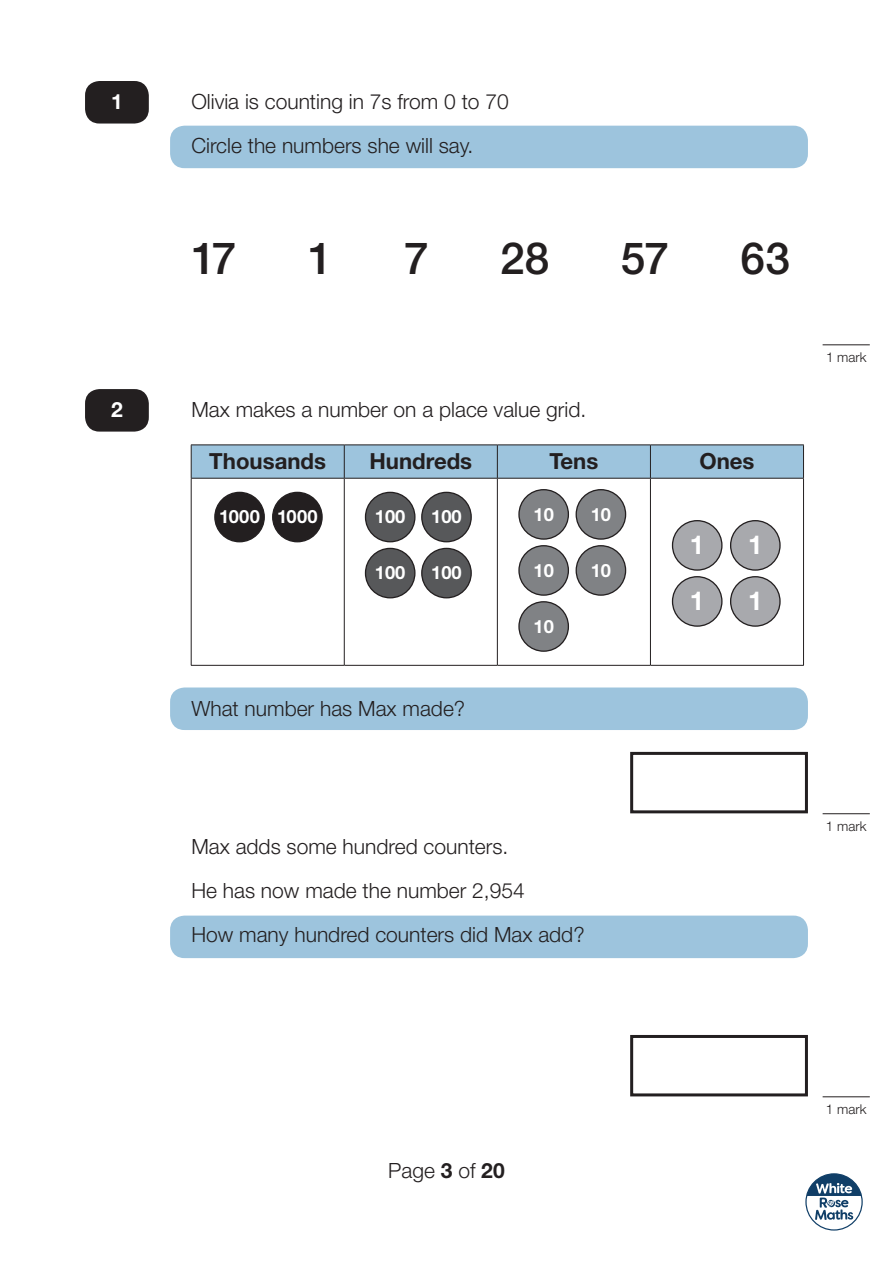
<style>
.page{position:relative;width:893px;height:1263px;background:#fff}
.page>*{position:absolute;margin:0;border:0;box-sizing:border-box;transform-origin:0 0}
.t1{font:500 44.25px "Helvetica Neue";letter-spacing:-.015em;color:#231f20}
.t2{font:700 26.1px "Helvetica Neue";color:#fff}
.t3{font:700 22.2px "Helvetica Neue";color:#231f20}
.t4{font:300 21px "Helvetica Neue";color:#231f20}
.t5{font:700 21px "Helvetica Neue";color:#fff}
.t6{font:700 18.3px "Helvetica Neue";color:#fff}
.t7{font:300 13.5px "Helvetica Neue";color:#231f20}
.s1{font-weight:700}
</style>
<div class="page">
<svg style="left:805px;top:1173px;width:58px;height:57px"></svg>
<div style="left:85px;top:81px;width:64px;height:43px;background:#231f20;border-radius:14px"></div>
<div style="left:170px;top:126px;width:638px;height:42px;background:#9dc4dd;border-radius:14px"></div>
<div style="left:85px;top:389px;width:64px;height:43px;background:#231f20;border-radius:14px"></div>
<div style="left:170px;top:915px;width:638px;height:43px;background:#9dc4dd;border-radius:14px"></div>
<div style="left:170px;top:687px;width:638px;height:43px;background:#9dc4dd;border-radius:14px"></div>
<hr style="left:823px;top:1096px;width:47px;height:1px;background:#231f20">
<hr style="left:823px;top:813px;width:47px;height:1px;background:#231f20">
<hr style="left:823px;top:344px;width:47px;height:1px;background:#231f20">
<div style="left:630px;top:1035px;width:178px;height:61px;border:3px solid #231f20"></div>
<div style="left:630px;top:752px;width:178px;height:61px;border:3px solid #231f20"></div>
<div style="left:192px;top:446px;width:611px;height:32px;background:#9dc4dd"></div>
<hr style="left:191px;top:478px;width:1px;height:187px;background:#231f20">
<hr style="left:344px;top:478px;width:1px;height:187px;background:#231f20">
<hr style="left:497px;top:478px;width:1px;height:187px;background:#231f20">
<hr style="left:650px;top:478px;width:1px;height:187px;background:#231f20">
<hr style="left:803px;top:478px;width:1px;height:187px;background:#231f20">
<hr style="left:191px;top:665px;width:153px;height:1px;background:#231f20">
<hr style="left:344px;top:665px;width:153px;height:1px;background:#231f20">
<hr style="left:497px;top:665px;width:153px;height:1px;background:#231f20">
<hr style="left:650px;top:665px;width:154px;height:1px;background:#231f20">
<hr style="left:191px;top:445px;width:153px;height:1px;background:#231f20">
<hr style="left:191px;top:445px;width:1px;height:33px;background:#231f20">
<hr style="left:344px;top:445px;width:153px;height:1px;background:#231f20">
<hr style="left:344px;top:445px;width:1px;height:33px;background:#231f20">
<hr style="left:497px;top:445px;width:153px;height:1px;background:#231f20">
<hr style="left:497px;top:445px;width:1px;height:33px;background:#231f20">
<hr style="left:650px;top:445px;width:154px;height:1px;background:#231f20">
<hr style="left:650px;top:445px;width:1px;height:33px;background:#231f20">
<hr style="left:803px;top:445px;width:1px;height:33px;background:#231f20">
<hr style="left:191px;top:478px;width:153px;height:1px;background:#231f20">
<hr style="left:344px;top:478px;width:153px;height:1px;background:#231f20">
<hr style="left:497px;top:478px;width:153px;height:1px;background:#231f20">
<hr style="left:650px;top:478px;width:154px;height:1px;background:#231f20">
<div style="left:519px;top:490px;width:49px;height:49px;background:#808285;border-radius:50%"></div>
<div style="left:518px;top:489px;width:51px;height:51px;border:1px solid #231f20;border-radius:50%"></div>
<div style="left:519px;top:546px;width:49px;height:49px;background:#808285;border-radius:50%"></div>
<div style="left:518px;top:545px;width:51px;height:51px;border:1px solid #231f20;border-radius:50%"></div>
<div style="left:519px;top:602px;width:49px;height:49px;background:#808285;border-radius:50%"></div>
<div style="left:518px;top:601px;width:51px;height:51px;border:1px solid #231f20;border-radius:50%"></div>
<div style="left:576px;top:490px;width:50px;height:49px;background:#808285;border-radius:50%"></div>
<div style="left:576px;top:489px;width:50px;height:51px;border:1px solid #231f20;border-radius:50%"></div>
<div style="left:576px;top:546px;width:50px;height:49px;background:#808285;border-radius:50%"></div>
<div style="left:576px;top:545px;width:50px;height:51px;border:1px solid #231f20;border-radius:50%"></div>
<div style="left:365px;top:492px;width:50px;height:50px;background:#57585a;border-radius:50%"></div>
<div style="left:365px;top:492px;width:50px;height:50px;border:1px solid #231f20;border-radius:50%"></div>
<div style="left:365px;top:548px;width:50px;height:50px;background:#57585a;border-radius:50%"></div>
<div style="left:365px;top:548px;width:50px;height:50px;border:1px solid #231f20;border-radius:50%"></div>
<div style="left:422px;top:492px;width:49px;height:50px;background:#57585a;border-radius:50%"></div>
<div style="left:421px;top:492px;width:51px;height:50px;border:1px solid #231f20;border-radius:50%"></div>
<div style="left:215px;top:492px;width:49px;height:50px;background:#231f20;border-radius:50%"></div>
<div style="left:214px;top:492px;width:51px;height:50px;border:1px solid #231f20;border-radius:50%"></div>
<div style="left:273px;top:492px;width:49px;height:50px;background:#231f20;border-radius:50%"></div>
<div style="left:272px;top:492px;width:51px;height:50px;border:1px solid #231f20;border-radius:50%"></div>
<div style="left:422px;top:548px;width:49px;height:50px;background:#57585a;border-radius:50%"></div>
<div style="left:421px;top:548px;width:51px;height:50px;border:1px solid #231f20;border-radius:50%"></div>
<div style="left:672px;top:521px;width:50px;height:49px;background:#a8a9ad;border-radius:50%"></div>
<div style="left:672px;top:520px;width:50px;height:51px;border:1px solid #231f20;border-radius:50%"></div>
<div style="left:672px;top:577px;width:50px;height:49px;background:#a8a9ad;border-radius:50%"></div>
<div style="left:672px;top:576px;width:50px;height:51px;border:1px solid #231f20;border-radius:50%"></div>
<div style="left:731px;top:521px;width:49px;height:49px;background:#a8a9ad;border-radius:50%"></div>
<div style="left:730px;top:520px;width:51px;height:51px;border:1px solid #231f20;border-radius:50%"></div>
<div style="left:731px;top:577px;width:49px;height:49px;background:#a8a9ad;border-radius:50%"></div>
<div style="left:730px;top:576px;width:51px;height:51px;border:1px solid #231f20;border-radius:50%"></div>
<p class="t5" style="left:111px;top:88px;width:13px">1</p>
<p class="t4" style="left:191px;top:88px;width:319px">Olivia is counting in 7s from 0 to 70</p>
<p class="t4" style="left:191px;top:133px;width:284px">Circle the numbers she will say.</p>
<p class="t1" style="left:191px;top:231px;width:47px">17</p>
<p class="t1" style="left:308px;top:231px;width:26px">1</p>
<p class="t1" style="left:404px;top:231px;width:26px">7</p>
<p class="t1" style="left:500px;top:231px;width:51px">28</p>
<p class="t1" style="left:621px;top:231px;width:50px">57</p>
<p class="t1" style="left:741px;top:231px;width:51px">63</p>
<p class="t5" style="left:111px;top:396px;width:13px">2</p>
<p class="t4" style="left:191px;top:396px;width:396px">Max makes a number on a place value grid.</p>
<p class="t3" style="left:209px;top:447px;width:118px">Thousands</p>
<p class="t3" style="left:369px;top:447px;width:104px">Hundreds</p>
<p class="t3" style="left:549px;top:447px;width:50px">Tens</p>
<p class="t3" style="left:699px;top:447px;width:57px">Ones</p>
<p class="t6" style="left:533px;top:503px;width:22px">10</p>
<p class="t6" style="left:591px;top:503px;width:22px">10</p>
<p class="t6" style="left:219px;top:505px;width:42px">1000</p>
<p class="t6" style="left:277px;top:505px;width:42px">1000</p>
<p class="t6" style="left:431px;top:505px;width:32px">100</p>
<p class="t6" style="left:375px;top:505px;width:32px">100</p>
<p class="t6" style="left:375px;top:561px;width:32px">100</p>
<p class="t6" style="left:431px;top:561px;width:32px">100</p>
<p class="t4" style="left:191px;top:696px;width:275px">What number has Max made?</p>
<p class="t6" style="left:533px;top:559px;width:22px">10</p>
<p class="t6" style="left:533px;top:615px;width:22px">10</p>
<p class="t6" style="left:591px;top:559px;width:22px">10</p>
<p class="t2" style="left:690px;top:528px;width:16px">1</p>
<p class="t2" style="left:690px;top:584px;width:16px">1</p>
<p class="t2" style="left:748px;top:528px;width:16px">1</p>
<p class="t2" style="left:748px;top:584px;width:16px">1</p>
<p class="t7" style="left:826px;top:349px;width:42px">1 mark</p>
<p class="t4" style="left:191px;top:834px;width:318px">Max adds some hundred counters.</p>
<p class="t4" style="left:191px;top:878px;width:335px">He has now made the number 2,954</p>
<p class="t4" style="left:191px;top:922px;width:395px">How many hundred counters did Max add?</p>
<p class="t7" style="left:826px;top:818px;width:42px">1 mark</p>
<p class="t4" style="left:388px;top:1157px;width:118px">Page <span class="s1">3</span> of <span class="s1">20</span></p>
<p class="t7" style="left:826px;top:1101px;width:42px">1 mark</p>
</div>
